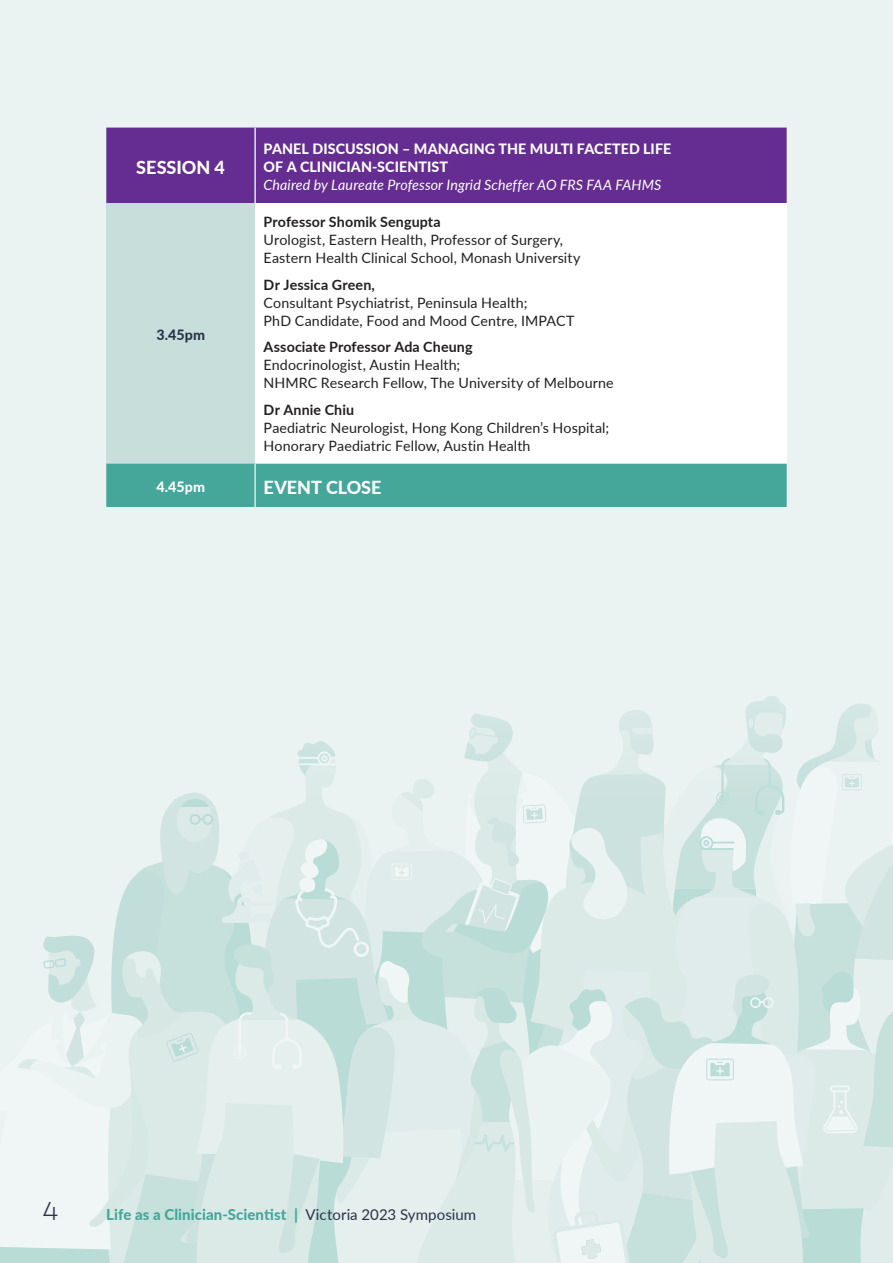
<style>
.page{position:relative;width:893px;height:1263px;background:#ebf3f2}
.page>*{position:absolute;margin:0;border:0;box-sizing:border-box;transform-origin:0 0}
.t1{font:300 24px "Ofelia Text";color:#2a3248}
.t2{font:900 18px "Lato";color:#fff}
.t3{font:900 15px "Lato";letter-spacing:.005em;color:#45a69a}
.t4{font:14.25px/18px "Lato";letter-spacing:.01em;color:#231f20}
.t5{font:700 14.25px "Lato";letter-spacing:.01em;color:#231f20}
.t6{font:900 14.25px/18px "Lato";letter-spacing:.005em;color:#fff}
.t7{font:italic 14.25px "Lato";letter-spacing:.005em;color:#fff}
.t8{font:900 14.25px "Lato";color:#2a3248}
.s1{font-weight:400;color:#2a3248}
</style>
<div class="page">
<svg style="left:0;top:696px;width:893px;height:567px"></svg>
<div style="left:106px;top:128px;width:681px;height:75px;background:#652d91"></div>
<div style="left:106px;top:203px;width:149px;height:261px;background:#c7dedb"></div>
<div style="left:255px;top:203px;width:532px;height:261px;background:#fff"></div>
<div style="left:106px;top:464px;width:681px;height:43px;background:#45a69a"></div>
<hr style="left:254px;top:128px;width:2px;height:75px;background:#d8e8e5">
<hr style="left:254px;top:464px;width:2px;height:43px;background:#d8e8e5">
<p class="t2" style="left:136px;top:154px;width:90px">SESSION 4</p>
<p class="t8" style="left:156px;top:325px;width:50px">3.45pm</p>
<p class="t6" style="left:264px;top:140px;width:409px">PANEL DISCUSSION – MANAGING THE MULTI FACETED LIFE<br>OF A CLINICIAN-SCIENTIST</p>
<p class="t7" style="left:264px;top:175px;width:399px">Chaired by Laureate Professor Ingrid Scheffer AO FRS FAA FAHMS</p>
<p class="t5" style="left:264px;top:212px;width:179px">Professor Shomik Sengupta</p>
<p class="t4" style="left:264px;top:231px;width:318px">Urologist, Eastern Health, Professor of Surgery,<br>Eastern Health Clinical School, Monash University</p>
<p class="t5" style="left:264px;top:274px;width:113px">Dr Jessica Green,</p>
<p class="t4" style="left:264px;top:293px;width:312px">Consultant Psychiatrist, Peninsula Health;<br>PhD Candidate, Food and Mood Centre, IMPACT</p>
<p class="t5" style="left:264px;top:337px;width:210px">Associate Professor Ada Cheung</p>
<p class="t4" style="left:264px;top:356px;width:352px">Endocrinologist, Austin Health;<br>NHMRC Research Fellow, The University of Melbourne</p>
<p class="t5" style="left:264px;top:399px;width:92px">Dr Annie Chiu</p>
<p class="t4" style="left:264px;top:418px;width:347px">Paediatric Neurologist, Hong Kong Children’s Hospital;<br>Honorary Paediatric Fellow, Austin Health</p>
<p class="t6" style="left:156px;top:477px;width:50px">4.45pm</p>
<p class="t2" style="left:264px;top:474px;width:119px">EVENT CLOSE</p>
<h1 class="t1" style="left:43px;top:1193px;width:17px">4</h1>
<p class="t3" style="left:106px;top:1204px;width:371px">Life as a Clinician-Scientist | <span class="s1">Victoria 2023 Symposium</span></p>
</div>
